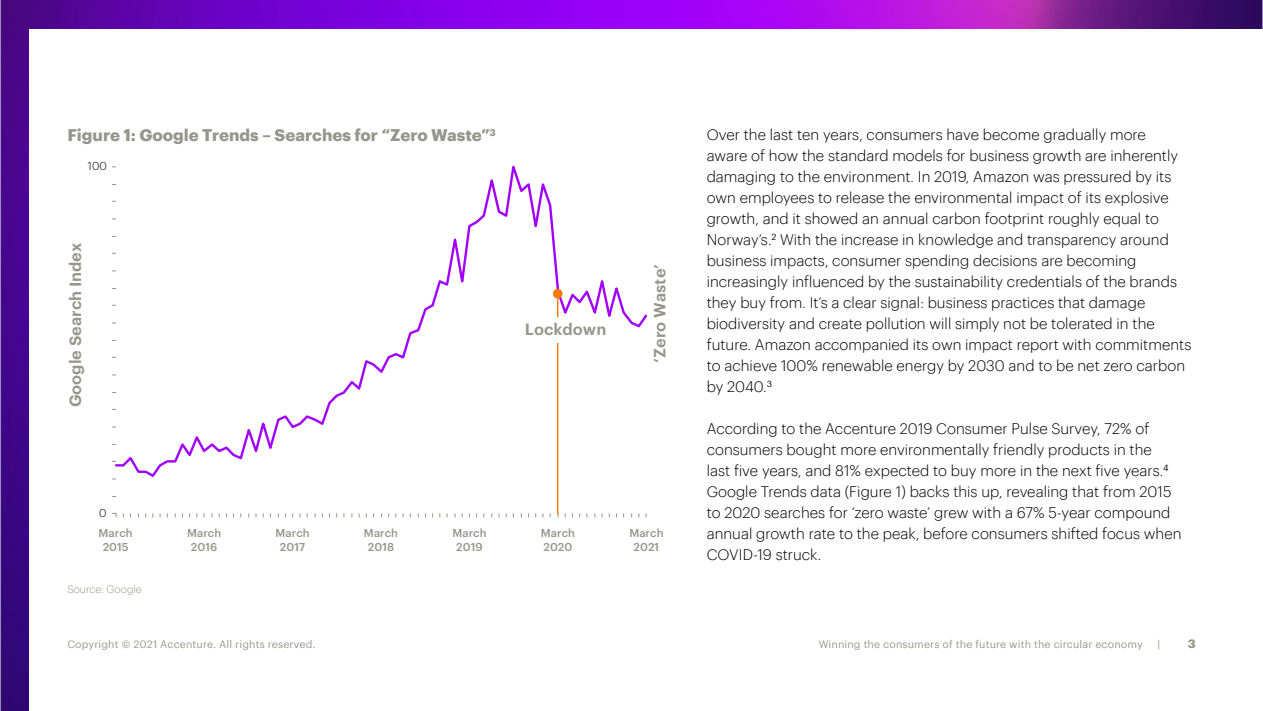
<style>
.page{position:relative;width:1263px;height:711px;background:#fff}
.page>*{position:absolute;margin:0;border:0;box-sizing:border-box;transform-origin:0 0}
.t1{font:700 16.5px "Graphik";color:#96968c}
.t2{font:600 16.05px "Graphik";color:#96968c}
.t3{font:300 15px/21px "Graphik";color:#000}
.t4{font:700 12px "Graphik";color:#96968c}
.t5{font:500 11.25px/13.5px "Graphik";color:#96968c;text-align:center}
.t6{font:300 11.25px "Graphik";color:#000}
.t7{font:10.5px "Graphik";letter-spacing:.01em;color:#96968c}
.t8{font:300 10.5px "Graphik";color:#96968c}
</style>
<div class="page">
<img style="left:0;top:0;width:1263px;height:710px">
<div style="left:30px;top:30px;width:1233px;height:680px;background:#fff"></div>
<svg style="left:112px;top:512px;width:5px;height:5px"></svg>
<svg style="left:114px;top:165px;width:534px;height:313px"></svg>
<hr style="left:557px;top:293px;width:1px;height:220px;background:#ff7800">
<div style="left:553px;top:289px;width:9px;height:9px;background:#ff7800;border-radius:50%"></div>
<div style="left:546px;top:317px;width:23px;height:25px;background:#fff"></div>
<p class="t1" style="left:67px;top:122px;width:430px">Figure 1: Google Trends – Searches for “Zero Waste”<sup>3</sup></p>
<p class="t6" style="left:88px;top:157px;width:21px">100</p>
<p class="t2" style="left:63px;top:407px;width:166px;rotate:-90deg">Google Search Index</p>
<p class="t6" style="left:99px;top:504px;width:9px">0</p>
<p class="t2" style="left:525px;top:317px;width:83px">Lockdown</p>
<p class="t2" style="left:647px;top:362px;width:100px;rotate:-90deg">‘Zero Waste’</p>
<p class="t5" style="left:99px;top:525px;width:36px">March<br>2015</p>
<p class="t5" style="left:629px;top:525px;width:36px">March<br>2021</p>
<p class="t5" style="left:187px;top:525px;width:36px">March<br>2016</p>
<p class="t5" style="left:276px;top:525px;width:36px">March<br>2017</p>
<p class="t5" style="left:364px;top:525px;width:36px">March<br>2018</p>
<p class="t5" style="left:452px;top:525px;width:36px">March<br>2019</p>
<p class="t5" style="left:541px;top:525px;width:36px;text-align:left">March<br>2020</p>
<p class="t8" style="left:67px;top:580px;width:76px">Source: Google</p>
<p class="t7" style="left:67px;top:635px;width:250px">Copyright © 2021 Accenture. All rights reserved.</p>
<p class="t3" style="left:707px;top:123px;width:486px">Over the last ten years, consumers have become gradually more<br>aware of how the standard models for business growth are inherently damaging to the environment. In 2019, Amazon was pressured by its own employees to release the environmental impact of its explosive growth, and it showed an annual carbon footprint roughly equal to Norway’s.<sup>2</sup> With the increase in knowledge and transparency around business impacts, consumer spending decisions are becoming increasingly influenced by the sustainability credentials of the brands they buy from. It’s a clear signal: business practices that damage biodiversity and create pollution will simply not be tolerated in the future. Amazon accompanied its own impact report with commitments to achieve 100% renewable energy by 2030 and to be net zero carbon by 2040.<sup>3</sup></p>
<p class="t3" style="left:707px;top:417px;width:476px">According to the Accenture 2019 Consumer Pulse Survey, 72% of consumers bought more environmentally friendly products in the<br>last five years, and 81% expected to buy more in the next five years.<sup>4<br></sup>Google Trends data (Figure 1) backs this up, revealing that from 2015 to 2020 searches for ‘zero waste’ grew with a 67% 5-year compound annual growth rate to the peak, before consumers shifted focus when COVID-19 struck.</p>
<p class="t7" style="left:819px;top:635px;width:325px">Winning the consumers of the future with the circular economy</p>
<p class="t7" style="left:1157px;top:635px;width:4px">|</p>
<p class="t4" style="left:1188px;top:633px;width:9px">3</p>
</div>
